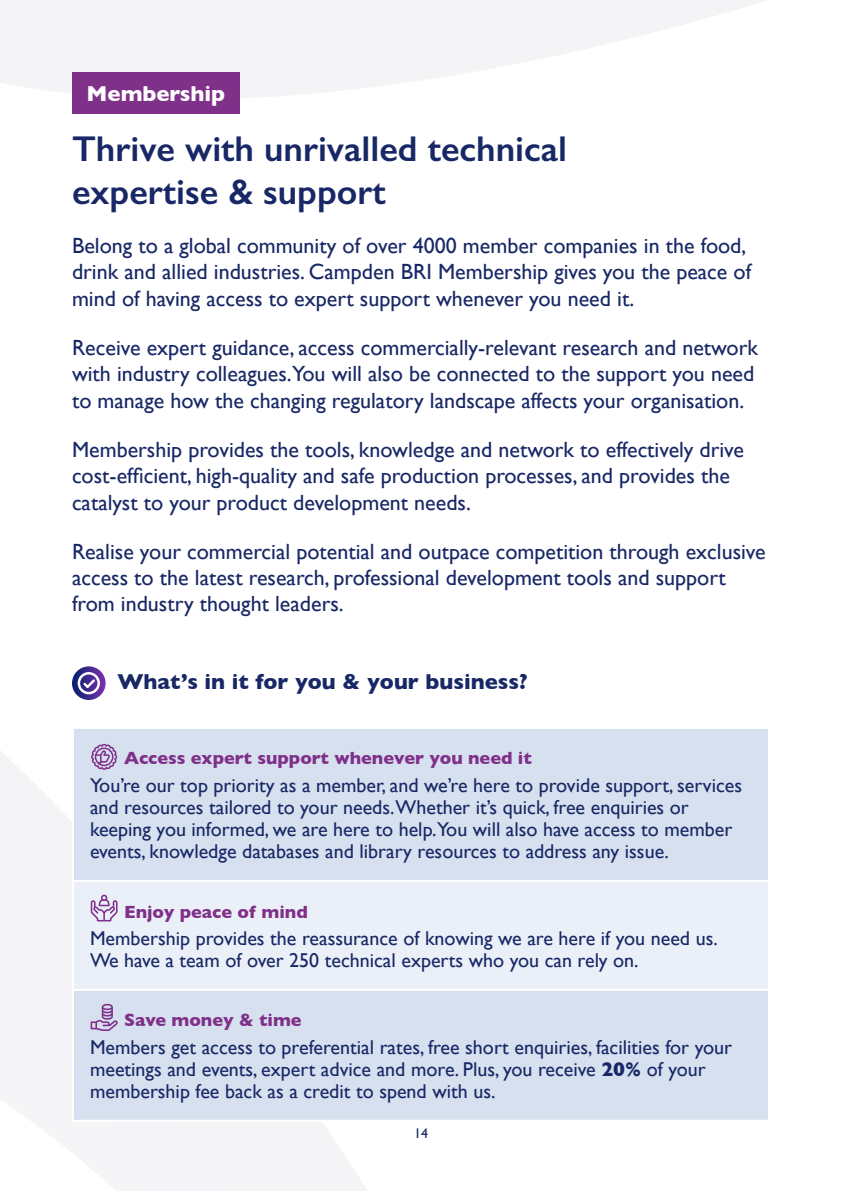
<style>
.page{position:relative;width:842px;height:1191px;background:#fff}
.page>*{position:absolute;margin:0;border:0;box-sizing:border-box;transform-origin:0 0}
.t1{font:600 36px/43.2px "Gill Sans";color:#182866}
.t2{font:22px/26.4px "Gill Sans";color:#182866}
.t3{font:700 22px "Gill Sans";color:#182866}
.t4{font:700 22px "Gill Sans";color:#fff}
.t5{font:20px/22px "Gill Sans";color:#182866}
.t6{font:700 18px "Gill Sans";color:#7f3089}
.t7{font:14px "Gill Sans";color:#182866}
.s1{font-weight:700}
</style>
<div class="page">
<svg style="left:0;top:669px;width:367px;height:522px"></svg>
<svg style="left:0;top:0;width:766px;height:98px"></svg>
<div style="left:74px;top:729px;width:694px;height:390px;background:#d7e0ef"></div>
<div style="left:73px;top:881px;width:696px;height:109px;background:#ebf0f8"></div>
<hr style="left:72px;top:727px;width:698px;height:2px;background:#fff">
<hr style="left:72px;top:729px;width:2px;height:151px;background:#fff">
<hr style="left:72px;top:880px;width:698px;height:2px;background:#fff">
<hr style="left:72px;top:882px;width:2px;height:107px;background:#fff">
<hr style="left:768px;top:882px;width:2px;height:107px;background:#fff">
<hr style="left:72px;top:989px;width:698px;height:2px;background:#fff">
<hr style="left:72px;top:991px;width:2px;height:128px;background:#fff">
<hr style="left:72px;top:1119px;width:698px;height:2px;background:#fff">
<svg style="left:72px;top:666px;width:34px;height:34px"></svg>
<svg style="left:78px;top:672px;width:22px;height:22px"></svg>
<svg style="left:91px;top:744px;width:26px;height:26px"></svg>
<svg style="left:91px;top:894px;width:27px;height:27px"></svg>
<svg style="left:91px;top:1003px;width:27px;height:28px"></svg>
<div style="left:72px;top:72px;width:168px;height:42px;background:#7f3089"></div>
<p class="t4" style="left:87px;top:76px;width:140px">Membership</p>
<h1 class="t1" style="left:72px;top:126px;width:496px">Thrive with unrivalled technical expertise &amp; support</h1>
<p class="t2" style="left:72px;top:232px;width:681px">Belong to a global community of over 4000 member companies in the food, drink and allied industries. Campden BRI Membership gives you the peace of mind of having access to expert support whenever you need it.</p>
<p class="t2" style="left:72px;top:334px;width:687px">Receive expert guidance, access commercially-relevant research and network with industry colleagues.You will also be connected to the support you need to manage how the changing regulatory landscape affects your organisation.</p>
<p class="t2" style="left:72px;top:436px;width:673px">Membership provides the tools, knowledge and network to effectively drive cost-efficient, high-quality and safe production processes, and provides the catalyst to your product development needs.</p>
<p class="t2" style="left:72px;top:538px;width:695px">Realise your commercial potential and outpace competition through exclusive access to the latest research, professional development tools and support from industry thought leaders.</p>
<p class="t3" style="left:117px;top:664px;width:412px">What’s in it for you &amp; your business?</p>
<p class="t6" style="left:124px;top:744px;width:409px">Access expert support whenever you need it</p>
<p class="t5" style="left:90px;top:774px;width:654px">You’re our top priority as a member, and we’re here to provide support, services and resources tailored to your needs.Whether it’s quick, free enquiries or keeping you informed, we are here to help.You will also have access to member events, knowledge databases and library resources to address any issue.</p>
<p class="t6" style="left:124px;top:897px;width:185px">Enjoy peace of mind</p>
<p class="t5" style="left:90px;top:927px;width:629px">Membership provides the reassurance of knowing we are here if you need us.<br>We have a team of over 250 technical experts who you can rely on.</p>
<p class="t6" style="left:124px;top:1006px;width:179px">Save money &amp; time</p>
<p class="t5" style="left:90px;top:1036px;width:643px">Members get access to preferential rates, free short enquiries, facilities for your meetings and events, expert advice and more. Plus, you receive <span class="s1">20%</span> of your membership fee back as a credit to spend with us.</p>
<p class="t7" style="left:414px;top:1125px;width:15px">14</p>
</div>
